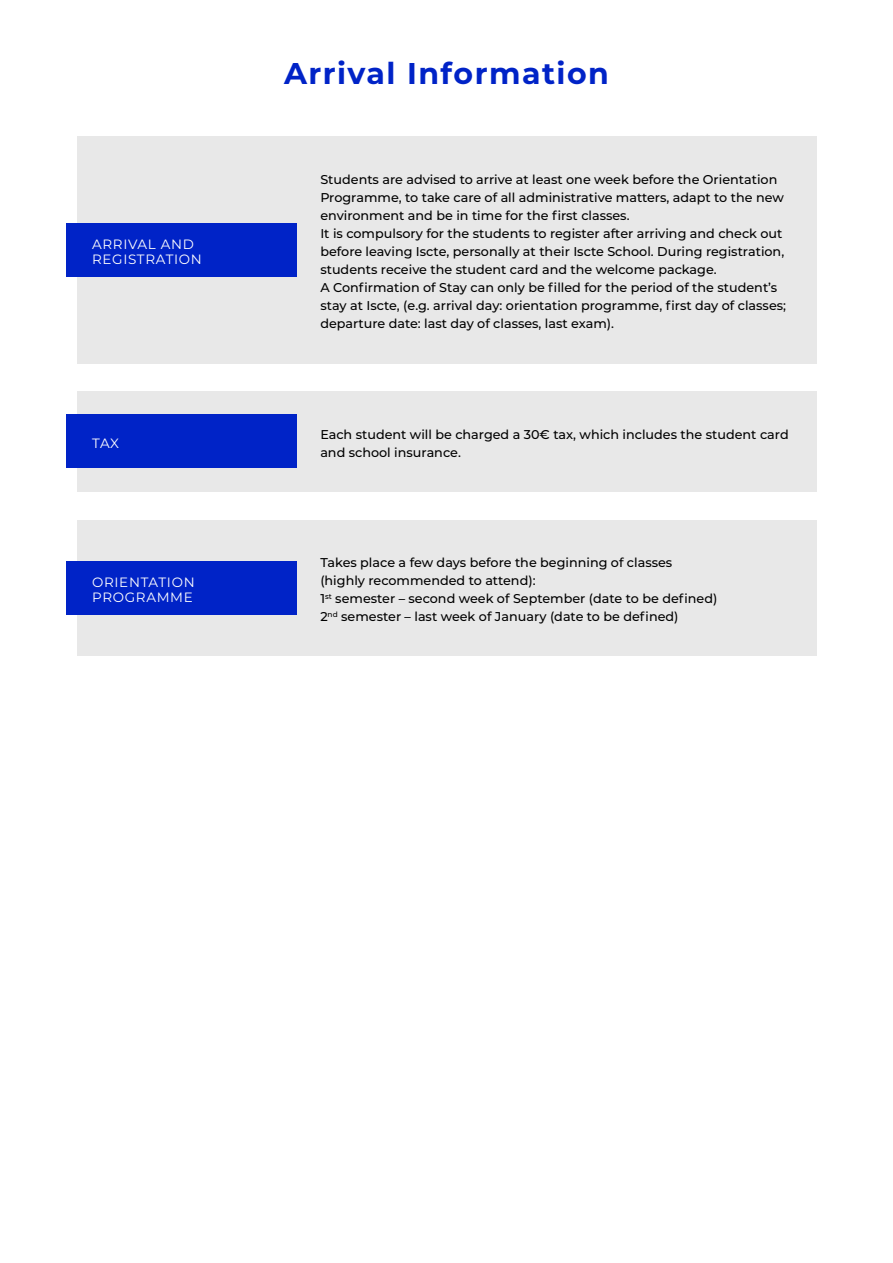
<style>
.page{position:relative;width:893px;height:1263px;background:#fff}
.page>*{position:absolute;margin:0;border:0;box-sizing:border-box;transform-origin:0 0}
.t1{font:700 30px "Montserrat";letter-spacing:.05em;color:#0023c7}
.t2{font:13.5px/15px "Montserrat";letter-spacing:.05em;color:#fff}
.t3{font:500 12.75px/18px "Montserrat";color:#000}
</style>
<div class="page">
<div style="left:77px;top:136px;width:739px;height:227px;background:#e8e8e8"></div>
<div style="left:77px;top:391px;width:739px;height:101px;background:#e8e8e8"></div>
<div style="left:77px;top:520px;width:739px;height:136px;background:#e8e8e8"></div>
<div style="left:66px;top:223px;width:231px;height:53px;background:#0023c7"></div>
<div style="left:66px;top:415px;width:231px;height:53px;background:#0023c7"></div>
<div style="left:66px;top:561px;width:231px;height:54px;background:#0023c7"></div>
<p class="t2" style="left:92px;top:236px;width:111px">ARRIVAL AND<br>REGISTRATION</p>
<p class="t2" style="left:92px;top:435px;width:28px">TAX</p>
<p class="t2" style="left:92px;top:574px;width:104px">ORIENTATION<br>PROGRAMME</p>
<h1 class="t1" style="left:284px;top:52px;width:326px">Arrival Information</h1>
<p class="t3" style="left:320px;top:170px;width:467px">Students are advised to arrive at least one week before the Orientation Programme, to take care of all administrative matters, adapt to the new environment and be in time for the first classes.<br>It is compulsory for the students to register after arriving and check out before leaving Iscte, personally at their Iscte School. During registration, students receive the student card and the welcome package.<br>A Confirmation of Stay can only be filled for the period of the student’s stay at Iscte, (e.g. arrival day: orientation programme, first day of classes; departure date: last day of classes, last exam).</p>
<p class="t3" style="left:320px;top:425px;width:470px">Each student will be charged a 30€ tax, which includes the student card and school insurance.</p>
<p class="t3" style="left:320px;top:553px;width:399px">Takes place a few days before the beginning of classes (highly recommended to attend):<br>1<sup>st</sup> semester – second week of September (date to be defined)<br>2<sup>nd</sup> semester – last week of January (date to be defined)</p>
</div>
